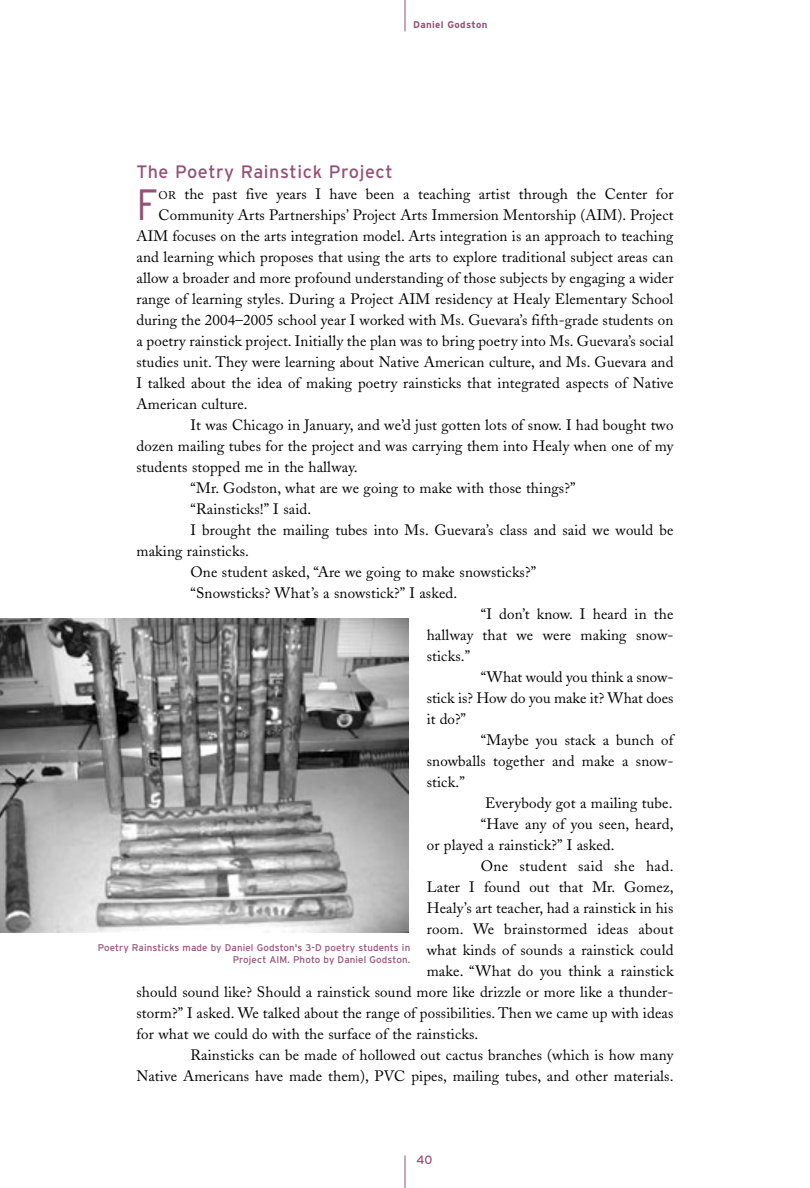
<style>
.page{position:relative;width:810px;height:1188px;background:#fff}
.page>*{position:absolute;margin:0;border:0;box-sizing:border-box;transform-origin:0 0}
.t1{font:300 43.8px "Interstate";color:#935176;scale:.91 1}
.t2{font:18px "Interstate";letter-spacing:.035em;color:#935176}
.t3{font:15px "Adobe Caslon";letter-spacing:.01em;color:#000}
.t4{font:15px "Adobe Caslon";letter-spacing:.03em;color:#000}
.t5{font:12px "Interstate";color:#935176}
.t6{font:9.75px/11.7px "Interstate";letter-spacing:.015em;color:#935176;text-align:right}
.t7{font:700 9.75px "Interstate";letter-spacing:.035em;color:#935176}
.s1{font-size:11.25px}
</style>
<div class="page">
<hr style="left:405px;top:1156px;width:1px;height:32px;background:#935176">
<hr style="left:405px;top:0;width:1px;height:32px;background:#935176">
<img style="left:0;top:619px;width:409px;height:314px">
<p class="t7" style="left:413px;top:21px;width:76px">Daniel Godston</p>
<p class="t2" style="left:136px;top:165px;width:258px">The Poetry Rainstick Project</p>
<h1 class="t1" style="left:136px;top:188px;width:25px">F</h1>
<p class="t3" style="left:159px;top:188px;width:516px"><span class="s1">OR</span> the past five years I have been a teaching artist through the Center for</p>
<p class="t3" style="left:159px;top:209px;width:516px">Community Arts Partnerships’ Project Arts Immersion Mentorship (AIM). Project</p>
<p class="t3" style="left:136px;top:230px;width:538px">AIM focuses on the arts integration model. Arts integration is an approach to teaching</p>
<p class="t3" style="left:136px;top:251px;width:538px">and learning which proposes that using the arts to explore traditional subject areas can</p>
<p class="t3" style="left:136px;top:272px;width:538px">allow a broader and more profound understanding of those subjects by engaging a wider</p>
<p class="t3" style="left:136px;top:293px;width:538px">range of learning styles. During a Project AIM residency at Healy Elementary School</p>
<p class="t3" style="left:136px;top:314px;width:538px">during the 2004 –2005 school year I worked with Ms. Guevara’s fifth-grade students on</p>
<p class="t3" style="left:136px;top:335px;width:539px">a poetry rainstick project. Initially the plan was to bring poetry into Ms. Guevara’s social</p>
<p class="t3" style="left:136px;top:356px;width:539px">studies unit. They were learning about Native American culture, and Ms. Guevara and</p>
<p class="t3" style="left:136px;top:377px;width:539px">I talked about the idea of making poetry rainsticks that integrated aspects of Native</p>
<p class="t3" style="left:136px;top:398px;width:113px">American culture.</p>
<p class="t3" style="left:190px;top:419px;width:485px">It was Chicago in January, and we’d just gotten lots of snow. I had bought two</p>
<p class="t3" style="left:136px;top:440px;width:539px">dozen mailing tubes for the project and was carrying them into Healy when one of my</p>
<p class="t3" style="left:136px;top:461px;width:223px">students stopped me in the hallway.</p>
<p class="t3" style="left:190px;top:482px;width:386px">“Mr. Godston, what are we going to make with those things?”</p>
<p class="t3" style="left:190px;top:503px;width:122px">“Rainsticks!” I said.</p>
<p class="t3" style="left:190px;top:524px;width:484px">I brought the mailing tubes into Ms. Guevara’s class and said we would be</p>
<p class="t3" style="left:136px;top:545px;width:114px">making rainsticks.</p>
<p class="t3" style="left:190px;top:566px;width:347px">One student asked, “Are we going to make snowsticks?”</p>
<p class="t3" style="left:190px;top:587px;width:268px">“Snowsticks? What’s a snowstick?” I asked.</p>
<p class="t3" style="left:481px;top:608px;width:194px">“I don’t know. I heard in the</p>
<p class="t3" style="left:427px;top:629px;width:248px">hallway that we were making snow-</p>
<p class="t3" style="left:427px;top:650px;width:45px">sticks.”</p>
<p class="t3" style="left:481px;top:671px;width:194px">“What would you think a snow-</p>
<p class="t3" style="left:427px;top:692px;width:248px">stick is? How do you make it? What does</p>
<p class="t3" style="left:427px;top:713px;width:41px">it do?”</p>
<p class="t3" style="left:481px;top:734px;width:194px">“Maybe you stack a bunch of</p>
<p class="t3" style="left:427px;top:755px;width:248px">snowballs together and make a snow-</p>
<p class="t3" style="left:427px;top:776px;width:39px">stick.”</p>
<p class="t3" style="left:485px;top:797px;width:189px">Everybody got a mailing tube.</p>
<p class="t3" style="left:481px;top:818px;width:194px">“Have any of you seen, heard,</p>
<p class="t3" style="left:427px;top:839px;width:189px">or played a rainstick?” I asked.</p>
<p class="t4" style="left:481px;top:860px;width:194px">One student said she had.</p>
<p class="t3" style="left:427px;top:881px;width:248px">Later I found out that Mr. Gomez,</p>
<p class="t3" style="left:427px;top:902px;width:248px">Healy’s art teacher, had a rainstick in his</p>
<p class="t3" style="left:427px;top:923px;width:248px">room. We brainstormed ideas about</p>
<p class="t3" style="left:427px;top:944px;width:248px">what kinds of sounds a rainstick could</p>
<p class="t3" style="left:427px;top:965px;width:248px">make. “What do you think a rainstick</p>
<p class="t3" style="left:136px;top:986px;width:539px">should sound like? Should a rainstick sound more like drizzle or more like a thunder-</p>
<p class="t3" style="left:136px;top:1007px;width:539px">storm?” I asked. We talked about the range of possibilities. Then we came up with ideas</p>
<p class="t3" style="left:136px;top:1028px;width:343px">for what we could do with the surface of the rainsticks.</p>
<p class="t3" style="left:190px;top:1049px;width:484px">Rainsticks can be made of hollowed out cactus branches (which is how many</p>
<p class="t3" style="left:136px;top:1070px;width:539px">Native Americans have made them), PVC pipes, mailing tubes, and other materials.</p>
<p class="t6" style="left:98px;top:943px;width:314px">Poetry Rainsticks made by Daniel Godston's 3-D poetry students in<br>Project AIM. Photo by Daniel Godston.</p>
<p class="t5" style="left:417px;top:1155px;width:17px">40</p>
</div>
